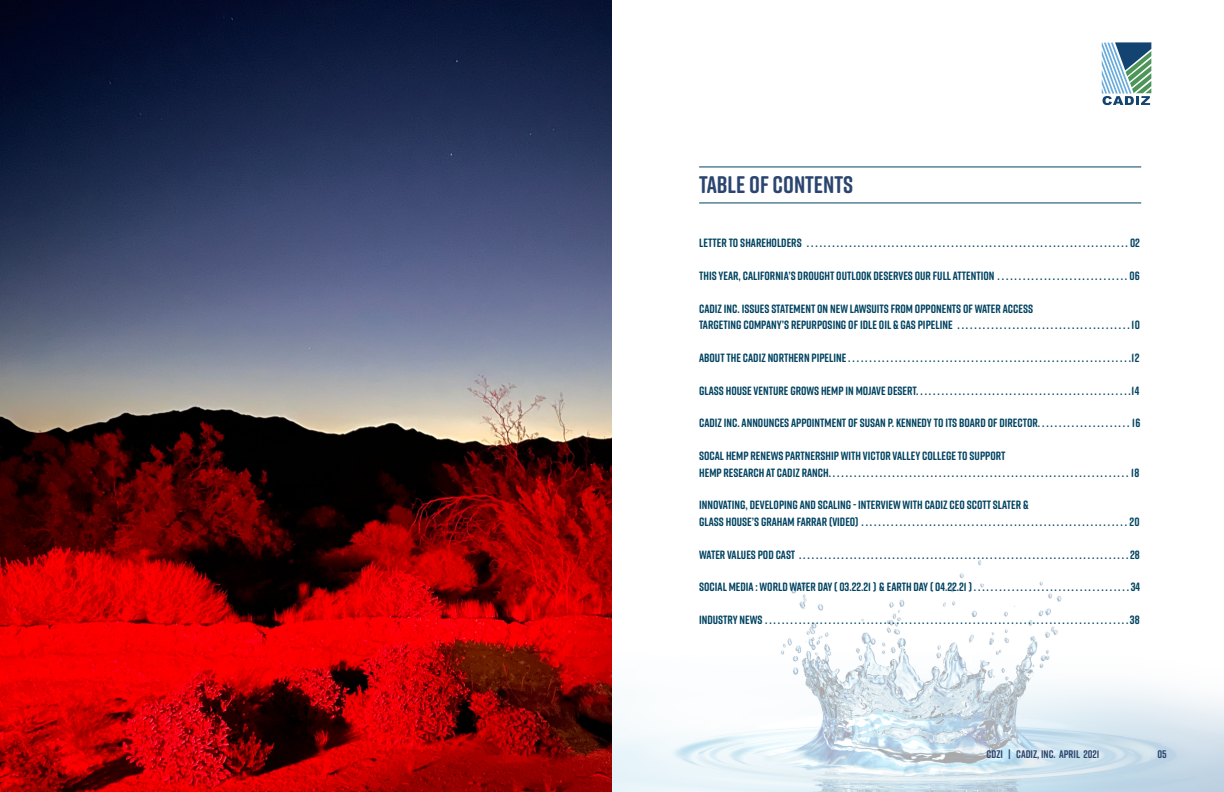
<style>
.page{position:relative;width:1224px;height:792px;background:#fff}
.page>*{position:absolute;margin:0;border:0;box-sizing:border-box;transform-origin:0 0}
.t1{font:700 24px "Rift Soft";color:#2b456f}
.t2{font:700 12px/16.4px "Rift Soft";color:#004361}
.t3{font:700 11px "Rift Soft";color:#2b456f}
</style>
<div class="page">
<img style="left:612px;top:91px;width:612px;height:701px">
<hr style="left:699px;top:203px;width:442px;height:1px;background:#004361">
<hr style="left:699px;top:167px;width:442px;height:1px;background:#004361">
<svg style="left:1102px;top:42px;width:49px;height:63px"></svg>
<img style="left:0;top:0;width:612px;height:792px">
<h1 class="t1" style="left:699px;top:168px;width:155px">TABLE OF CONTENTS</h1>
<p class="t2" style="left:699px;top:234px;width:442px">LETTER TO SHAREHOLDERS ............................................................................02</p>
<p class="t2" style="left:699px;top:267px;width:442px">THIS YEAR, CALIFORNIA’S DROUGHT OUTLOOK DESERVES OUR FULL ATTENTION . . . . . . . . . . . . . . . . . . . . . . . . . . . . . . . 06</p>
<p class="t2" style="left:699px;top:300px;width:442px">CADIZ INC. ISSUES STATEMENT ON NEW LAWSUITS FROM OPPONENTS OF WATER ACCESS<br>TARGETING COMPANY’S REPURPOSING OF IDLE OIL &amp; GAS PIPELINE . . . . . . . . . . . . . . . . . . . . . . . . . . . . . . . . . . . . . . . . . 10</p>
<p class="t2" style="left:699px;top:349px;width:442px">ABOUT THE CADIZ NORTHERN PIPELINE...................................................................12</p>
<p class="t2" style="left:699px;top:382px;width:442px">GLASS HOUSE VENTURE GROWS HEMP IN MOJAVE DESERT...................................................14</p>
<p class="t2" style="left:699px;top:415px;width:443px">CADIZ INC. ANNOUNCES APPOINTMENT OF SUSAN P. KENNEDY TO ITS BOARD OF DIRECTOR. . . . . . . . . . . . . . . . . . . . . . 16</p>
<p class="t2" style="left:699px;top:447px;width:442px">SOCAL HEMP RENEWS PARTNERSHIP WITH VICTOR VALLEY COLLEGE TO SUPPORT<br>HEMP RESEARCH AT CADIZ RANCH.......................................................................18</p>
<p class="t2" style="left:699px;top:497px;width:442px">INNOVATING, DEVELOPING AND SCALING - INTERVIEW WITH CADIZ CEO SCOTT SLATER &amp;<br>GLASS HOUSE’S GRAHAM FARRAR (VIDEO)...............................................................20</p>
<p class="t2" style="left:699px;top:546px;width:442px">WATER VALUES POD CAST ..............................................................................28</p>
<p class="t2" style="left:699px;top:579px;width:443px">SOCIAL MEDIA : WORLD WATER DAY ( 03.22.21 ) &amp; EARTH DAY ( 04.22.21 ) . . . . . . . . . . . . . . . . . . . . . . . . . . . . . . . . . . . . . 34</p>
<p class="t2" style="left:699px;top:611px;width:442px">INDUSTRY NEWS......................................................................................38</p>
<p class="t3" style="left:987px;top:746px;width:114px">CDZI | CADIZ, INC. APRIL 2021</p>
<p class="t3" style="left:1157px;top:746px;width:11px">05</p>
</div>
